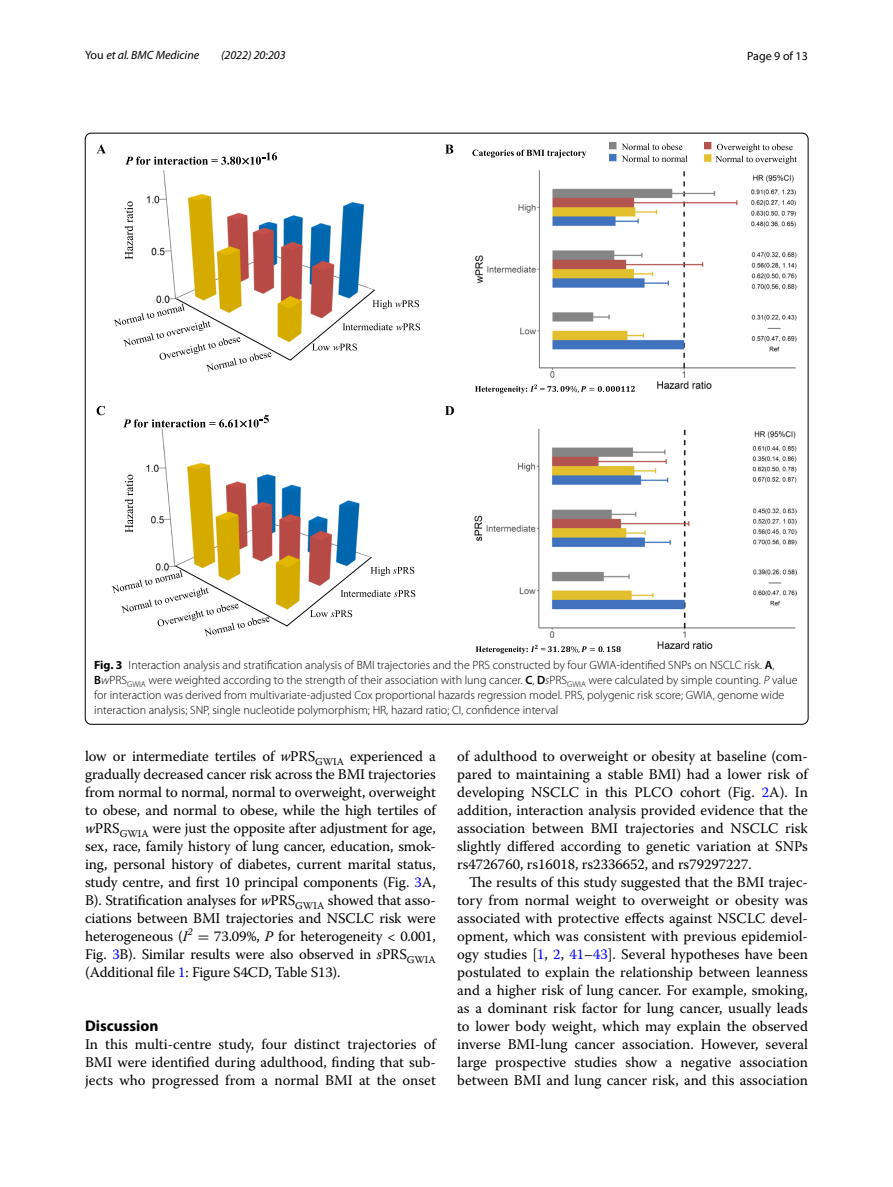
<style>
.page{position:relative;width:893px;height:1187px;background:#fff}
.page>*{position:absolute;margin:0;border:0;box-sizing:border-box;transform-origin:0 0}
.t1{font:700 15.45px "Myriad Pro";color:#000}
.t2{font:14.7px/18px "Warnock Pro";color:#000;text-align:justify}
.t3{font:300 12px/15px "Myriad Pro";color:#000}
.t4{font:italic 12px "Myriad Pro";color:#000}
.t5{font:12px "Myriad Pro";color:#000}
.s1{font-style:normal}
.s2{font-weight:700}
.s3{font-weight:600}
.s4{font-style:italic}
.s5{color:#00f}
.s6{font-family:"MTSY"}
</style>
<div class="page">
<img style="left:147px;top:170px;width:650px;height:478px">
<svg style="left:97px;top:406px;width:8px;height:9px"></svg>
<svg style="left:97px;top:144px;width:9px;height:9px"></svg>
<svg style="left:446px;top:145px;width:7px;height:8px"></svg>
<div style="left:260px;top:158px;width:16px;height:64px;background:#fff"></div>
<svg style="left:445px;top:406px;width:9px;height:9px"></svg>
<svg style="left:113px;top:201px;width:307px;height:179px"></svg>
<svg style="left:111px;top:474px;width:304px;height:174px"></svg>
<svg style="left:472px;top:150px;width:114px;height:8px"></svg>
<svg style="left:124px;top:415px;width:51px;height:12px"></svg>
<svg style="left:125px;top:152px;width:152px;height:13px"></svg>
<svg style="left:475px;top:384px;width:160px;height:9px"></svg>
<svg style="left:476px;top:644px;width:145px;height:9px"></svg>
<div style="left:609px;top:154px;width:7px;height:7px;background:#4172be;border:1px solid #4172be"></div>
<div style="left:705px;top:142px;width:6px;height:7px;background:#b3544e"></div>
<div style="left:704px;top:142px;width:7px;height:7px;border:1px solid #b3544e"></div>
<div style="left:704px;top:154px;width:7px;height:8px;background:#e2bf2d;border:1px solid #e2bf2d"></div>
<svg style="left:715px;top:144px;width:82px;height:20px"></svg>
<div style="left:610px;top:142px;width:6px;height:7px;background:#858585"></div>
<div style="left:609px;top:142px;width:7px;height:7px;border:1px solid #858585"></div>
<svg style="left:622px;top:143px;width:66px;height:19px"></svg>
<svg style="left:175px;top:289px;width:200px;height:337px"></svg>
<p class="t4" style="left:85px;top:48px;width:116px"><span class="s1">You</span> et al. BMC Medicine</p>
<p class="t4" style="left:221px;top:48px;width:66px">(2022) 20:203</p>
<p class="t5" style="left:747px;top:48px;width:62px">Page 9 of 13</p>
<p class="t3" style="left:94px;top:657px;width:705px"><span class="s2">Fig. 3</span> Interaction analysis and stratification analysis of BMI trajectories and the PRS constructed by four GWIA-identified SNPs on NSCLC risk. <span class="s3">A</span>, <span class="s3">B</span><span class="s4">w</span>PRS<sub>GWIA</sub> were weighted according to the strength of their association with lung cancer. <span class="s3">C</span>, <span class="s3">D</span><span class="s4">s</span>PRS<sub>GWIA</sub> were calculated by simple counting. <span class="s4">P</span> value for interaction was derived from multivariate-adjusted Cox proportional hazards regression model. PRS, polygenic risk score; GWIA, genome wide interaction analysis; SNP, single nucleotide polymorphism; HR, hazard ratio; CI, confidence interval</p>
<p class="t2" style="left:85px;top:746px;width:352px">low or intermediate tertiles of <span class="s4">w</span>PRS<sub>GWIA</sub> experienced a gradually decreased cancer risk across the BMI trajectories from normal to normal, normal to overweight, overweight to obese, and normal to obese, while the high tertiles of <span class="s4">w</span>PRS<sub>GWIA</sub> were just the opposite after adjustment for age, sex, race, family history of lung cancer, education, smok&shy;ing, personal history of diabetes, current marital status, study centre, and first 10 principal components (Fig. <span class="s5">3</span>A, B). Stratification analyses for <span class="s4">w</span>PRS<sub>GWIA</sub> showed that asso&shy;ciations between BMI trajectories and NSCLC risk were heterogeneous (<span class="s4">I</span><sup>2</sup> <span class="s6">=</span> 73.09%, <span class="s4">P</span> for heterogeneity &lt; 0.001, Fig. <span class="s5">3</span>B). Similar results were also observed in <span class="s4">s</span>PRS<sub>GWIA </sub>(Additional file <span class="s5">1</span>: Figure S4CD, Table S13).</p>
<p class="t1" style="left:85px;top:1016px;width:75px">Discussion</p>
<p class="t2" style="left:85px;top:1035px;width:352px">In this multi-centre study, four distinct trajectories of BMI were identified during adulthood, finding that sub&shy;jects who progressed from a normal BMI at the onset</p>
<p class="t2" style="left:457px;top:746px;width:352px">of adulthood to overweight or obesity at baseline (com&shy;pared to maintaining a stable BMI) had a lower risk of developing NSCLC in this PLCO cohort (Fig. <span class="s5">2</span>A). In addition, interaction analysis provided evidence that the association between BMI trajectories and NSCLC risk slightly differed according to genetic variation at SNPs rs4726760, rs16018, rs2336652, and rs79297227.</p>
<p class="t2" style="left:457px;top:872px;width:352px;text-indent:12px">The results of this study suggested that the BMI trajec&shy;tory from normal weight to overweight or obesity was associated with protective effects against NSCLC devel&shy;opment, which was consistent with previous epidemiol&shy;ogy studies [<span class="s5">1</span>, <span class="s5">2</span>, <span class="s5">41</span>–<span class="s5">43</span>]. Several hypotheses have been postulated to explain the relationship between leanness and a higher risk of lung cancer. For example, smoking, as a dominant risk factor for lung cancer, usually leads to lower body weight, which may explain the observed inverse BMI-lung cancer association. However, several large prospective studies show a negative association between BMI and lung cancer risk, and this association</p>
</div>
